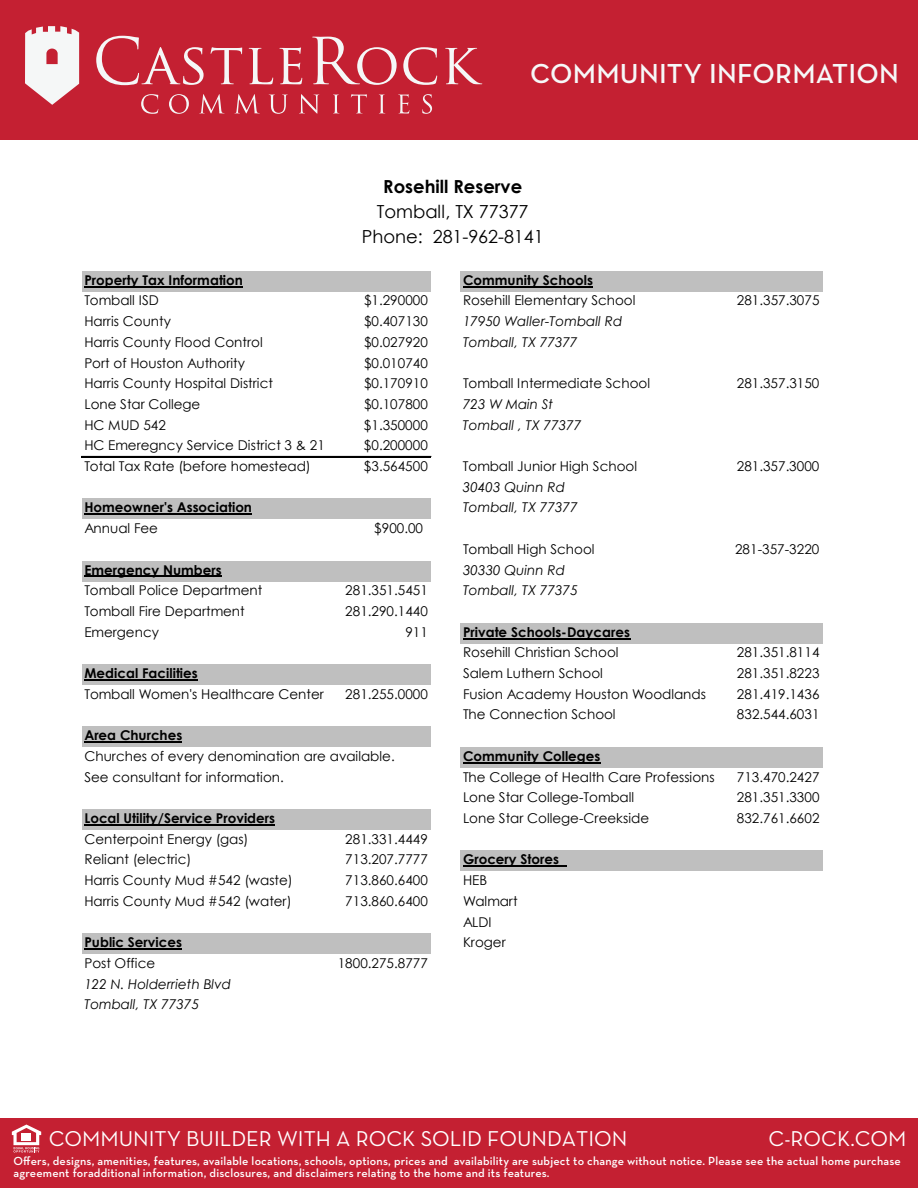
<style>
.page{position:relative;width:918px;height:1188px;background:#fff}
.page>*{position:absolute;margin:0;border:0;box-sizing:border-box;transform-origin:0 0}
.t1{font:600 27.9px "Neutra Text";letter-spacing:.01em;color:#f6f8f8}
.t2{font:21.9px "Neutra Text";color:#fff}
.t3{font:18px/25px "Century Gothic";letter-spacing:-.005em;color:#000;text-align:center}
.t4{font:700 18px "Century Gothic";color:#000}
.t5{font:13.5px/20.7px "Century Gothic";color:#000}
.t6{font:700 13.5px "Century Gothic";color:#000}
.t7{font:italic 13.5px/20.7px "Century Gothic";letter-spacing:.005em;color:#000}
.t8{font:600 12px/12px "Neutra Text";letter-spacing:.015em;color:#fff}
</style>
<div class="page">
<div style="left:0;top:0;width:918px;height:139px;background:#c42032"></div>
<div style="left:0;top:1118px;width:918px;height:70px;background:#c42032"></div>
<svg style="left:12px;top:1125px;width:29px;height:28px"></svg>
<svg style="left:25px;top:26px;width:54px;height:79px"></svg>
<svg style="left:141px;top:94px;width:17px;height:20px"></svg>
<svg style="left:169px;top:94px;width:20px;height:20px"></svg>
<svg style="left:200px;top:94px;width:23px;height:19px"></svg>
<svg style="left:236px;top:94px;width:22px;height:19px"></svg>
<svg style="left:270px;top:95px;width:17px;height:19px"></svg>
<svg style="left:299px;top:94px;width:20px;height:20px"></svg>
<svg style="left:334px;top:95px;width:4px;height:18px"></svg>
<svg style="left:351px;top:94px;width:16px;height:19px"></svg>
<svg style="left:380px;top:95px;width:4px;height:18px"></svg>
<svg style="left:398px;top:94px;width:11px;height:20px"></svg>
<svg style="left:422px;top:94px;width:10px;height:20px"></svg>
<svg style="left:96px;top:36px;width:108px;height:49px"></svg>
<svg style="left:211px;top:47px;width:31px;height:37px"></svg>
<svg style="left:249px;top:48px;width:24px;height:36px"></svg>
<svg style="left:279px;top:48px;width:23px;height:36px"></svg>
<svg style="left:312px;top:37px;width:85px;height:48px"></svg>
<svg style="left:403px;top:47px;width:34px;height:38px"></svg>
<svg style="left:445px;top:48px;width:37px;height:36px"></svg>
<div style="left:82px;top:271px;width:349px;height:21px;background:#bfbfbf"></div>
<div style="left:460px;top:271px;width:363px;height:21px;background:#bfbfbf"></div>
<div style="left:82px;top:498px;width:349px;height:21px;background:#bfbfbf"></div>
<div style="left:82px;top:561px;width:349px;height:20px;background:#bfbfbf"></div>
<div style="left:460px;top:623px;width:363px;height:21px;background:#bfbfbf"></div>
<div style="left:82px;top:664px;width:349px;height:21px;background:#bfbfbf"></div>
<div style="left:82px;top:726px;width:349px;height:21px;background:#bfbfbf"></div>
<div style="left:460px;top:747px;width:363px;height:21px;background:#bfbfbf"></div>
<div style="left:82px;top:809px;width:349px;height:21px;background:#bfbfbf"></div>
<div style="left:460px;top:850px;width:363px;height:21px;background:#bfbfbf"></div>
<div style="left:82px;top:933px;width:349px;height:21px;background:#bfbfbf"></div>
<hr style="left:84px;top:286px;width:159px;height:1px;background:#000">
<hr style="left:463px;top:286px;width:130px;height:1px;background:#000">
<hr style="left:84px;top:514px;width:168px;height:1px;background:#000">
<hr style="left:84px;top:576px;width:138px;height:1px;background:#000">
<hr style="left:463px;top:638px;width:167px;height:1px;background:#000">
<hr style="left:84px;top:679px;width:114px;height:2px;background:#000">
<hr style="left:84px;top:741px;width:98px;height:2px;background:#000">
<hr style="left:463px;top:762px;width:138px;height:1px;background:#000">
<hr style="left:84px;top:824px;width:191px;height:2px;background:#000">
<hr style="left:463px;top:866px;width:104px;height:1px;background:#000">
<hr style="left:84px;top:949px;width:98px;height:1px;background:#000">
<hr style="left:82px;top:456px;width:349px;height:2px;background:#000">
<h1 class="t1" style="left:530px;top:57px;width:370px">COMMUNITY INFORMATION</h1>
<h3 class="t4" style="left:383px;top:173px;width:140px">Rosehill Reserve</h3>
<h3 class="t3" style="left:362px;top:199px;width:183px">Tomball, TX 77377<br>Phone: 281-962-8141</h3>
<p class="t6" style="left:84px;top:270px;width:160px">Property Tax Information</p>
<p class="t6" style="left:463px;top:270px;width:131px">Community Schools</p>
<p class="t5" style="left:84px;top:290px;width:76px">Tomball ISD</p>
<p class="t5" style="left:364px;top:290px;width:65px">$1.290000</p>
<p class="t5" style="left:463px;top:290px;width:174px">Rosehill Elementary School</p>
<p class="t5" style="left:737px;top:290px;width:84px">281.357.3075</p>
<p class="t5" style="left:84px;top:311px;width:88px">Harris County</p>
<p class="t5" style="left:364px;top:311px;width:65px">$0.407130</p>
<p class="t7" style="left:463px;top:311px;width:161px">17950 Waller-Tomball Rd</p>
<p class="t5" style="left:84px;top:331px;width:180px">Harris County Flood Control</p>
<p class="t5" style="left:364px;top:331px;width:65px">$0.027920</p>
<p class="t7" style="left:463px;top:331px;width:116px">Tomball, TX 77377</p>
<p class="t5" style="left:84px;top:352px;width:162px">Port of Houston Authority</p>
<p class="t5" style="left:364px;top:352px;width:65px">$0.010740</p>
<p class="t5" style="left:84px;top:373px;width:190px">Harris County Hospital District</p>
<p class="t5" style="left:364px;top:373px;width:65px">$0.170910</p>
<p class="t5" style="left:463px;top:373px;width:189px">Tomball Intermediate School</p>
<p class="t5" style="left:737px;top:373px;width:84px">281.357.3150</p>
<p class="t5" style="left:84px;top:394px;width:118px">Lone Star College</p>
<p class="t5" style="left:364px;top:394px;width:65px">$0.107800</p>
<p class="t7" style="left:463px;top:394px;width:92px">723 W Main St</p>
<p class="t5" style="left:84px;top:414px;width:83px">HC MUD 542</p>
<p class="t5" style="left:364px;top:414px;width:65px">$1.350000</p>
<p class="t7" style="left:463px;top:414px;width:120px">Tomball , TX 77377</p>
<p class="t5" style="left:84px;top:435px;width:242px">HC Emeregncy Service District 3 &amp; 21</p>
<p class="t5" style="left:364px;top:435px;width:65px">$0.200000</p>
<p class="t5" style="left:84px;top:456px;width:228px">Total Tax Rate (before homestead)</p>
<p class="t5" style="left:364px;top:456px;width:65px">$3.564500</p>
<p class="t5" style="left:463px;top:456px;width:176px">Tomball Junior High School</p>
<p class="t5" style="left:737px;top:456px;width:84px">281.357.3000</p>
<p class="t7" style="left:463px;top:476px;width:103px">30403 Quinn Rd</p>
<p class="t6" style="left:84px;top:497px;width:169px">Homeowner's Association</p>
<p class="t7" style="left:463px;top:497px;width:116px">Tomball, TX 77377</p>
<p class="t5" style="left:84px;top:518px;width:75px">Annual Fee</p>
<p class="t5" style="left:374px;top:518px;width:50px">$900.00</p>
<p class="t5" style="left:463px;top:538px;width:133px">Tomball High School</p>
<p class="t5" style="left:735px;top:538px;width:86px">281-357-3220</p>
<p class="t6" style="left:84px;top:559px;width:139px">Emergency Numbers</p>
<p class="t7" style="left:463px;top:559px;width:103px">30330 Quinn Rd</p>
<p class="t5" style="left:84px;top:580px;width:179px">Tomball Police Department</p>
<p class="t5" style="left:345px;top:580px;width:84px">281.351.5451</p>
<p class="t7" style="left:463px;top:580px;width:116px">Tomball, TX 77375</p>
<p class="t5" style="left:84px;top:601px;width:162px">Tomball Fire Department</p>
<p class="t5" style="left:345px;top:601px;width:84px">281.290.1440</p>
<p class="t5" style="left:84px;top:621px;width:76px">Emergency</p>
<p class="t5" style="left:405px;top:621px;width:24px">911</p>
<p class="t6" style="left:463px;top:622px;width:168px">Private Schools-Daycares</p>
<p class="t5" style="left:463px;top:642px;width:157px">Rosehill Christian School</p>
<p class="t5" style="left:737px;top:642px;width:84px">281.351.8114</p>
<p class="t6" style="left:84px;top:663px;width:115px">Medical Facilities</p>
<p class="t5" style="left:463px;top:663px;width:141px">Salem Luthern School</p>
<p class="t5" style="left:737px;top:663px;width:84px">281.351.8223</p>
<p class="t5" style="left:84px;top:683px;width:241px">Tomball Women's Healthcare Center</p>
<p class="t5" style="left:345px;top:683px;width:84px">281.255.0000</p>
<p class="t5" style="left:463px;top:683px;width:244px">Fusion Academy Houston Woodlands</p>
<p class="t5" style="left:737px;top:683px;width:84px">281.419.1436</p>
<p class="t5" style="left:463px;top:704px;width:154px">The Connection School</p>
<p class="t5" style="left:737px;top:704px;width:84px">832.544.6031</p>
<p class="t6" style="left:84px;top:725px;width:99px">Area Churches</p>
<p class="t6" style="left:463px;top:746px;width:139px">Community Colleges</p>
<p class="t5" style="left:84px;top:766px;width:201px">See consultant for information.</p>
<p class="t5" style="left:463px;top:766px;width:253px">The College of Health Care Professions</p>
<p class="t5" style="left:737px;top:766px;width:84px">713.470.2427</p>
<p class="t5" style="left:463px;top:787px;width:173px">Lone Star College-Tomball</p>
<p class="t5" style="left:737px;top:787px;width:84px">281.351.3300</p>
<p class="t6" style="left:84px;top:808px;width:192px">Local Utility/Service Providers</p>
<p class="t5" style="left:463px;top:808px;width:188px">Lone Star College-Creekside</p>
<p class="t5" style="left:737px;top:808px;width:84px">832.761.6602</p>
<p class="t5" style="left:84px;top:828px;width:166px">Centerpoint Energy (gas)</p>
<p class="t5" style="left:345px;top:828px;width:84px">281.331.4449</p>
<p class="t5" style="left:84px;top:849px;width:109px">Reliant (electric)</p>
<p class="t5" style="left:345px;top:849px;width:84px">713.207.7777</p>
<p class="t6" style="left:463px;top:849px;width:98px">Grocery Stores</p>
<p class="t5" style="left:84px;top:870px;width:210px">Harris County Mud #542 (waste)</p>
<p class="t5" style="left:345px;top:870px;width:84px">713.860.6400</p>
<p class="t5" style="left:463px;top:870px;width:26px">HEB</p>
<p class="t5" style="left:84px;top:890px;width:209px">Harris County Mud #542 (water)</p>
<p class="t5" style="left:345px;top:890px;width:84px">713.860.6400</p>
<p class="t5" style="left:463px;top:890px;width:56px">Walmart<br>ALDI</p>
<p class="t6" style="left:84px;top:932px;width:99px">Public Services</p>
<p class="t5" style="left:463px;top:932px;width:44px">Kroger</p>
<p class="t5" style="left:84px;top:953px;width:72px">Post Office</p>
<p class="t5" style="left:338px;top:953px;width:92px">1800.275.8777</p>
<p class="t7" style="left:84px;top:973px;width:148px">122 N. Holderrieth Blvd<br>Tomball, TX 77375</p>
<p class="t5" style="left:84px;top:745px;width:312px">Churches of every denomination are available.</p>
<h2 class="t2" style="left:49px;top:1125px;width:580px">COMMUNITY BUILDER WITH A ROCK SOLID FOUNDATION</h2>
<h2 class="t2" style="left:768px;top:1125px;width:140px">C-ROCK.COM</h2>
<p class="t8" style="left:14px;top:1155px;width:889px">Offers, designs, amenities, features, available locations, schools, options, prices and availability are subject to change without notice. Please see the actual home purchase agreement foradditional information, disclosures, and disclaimers relating to the home and its features.</p>
</div>
